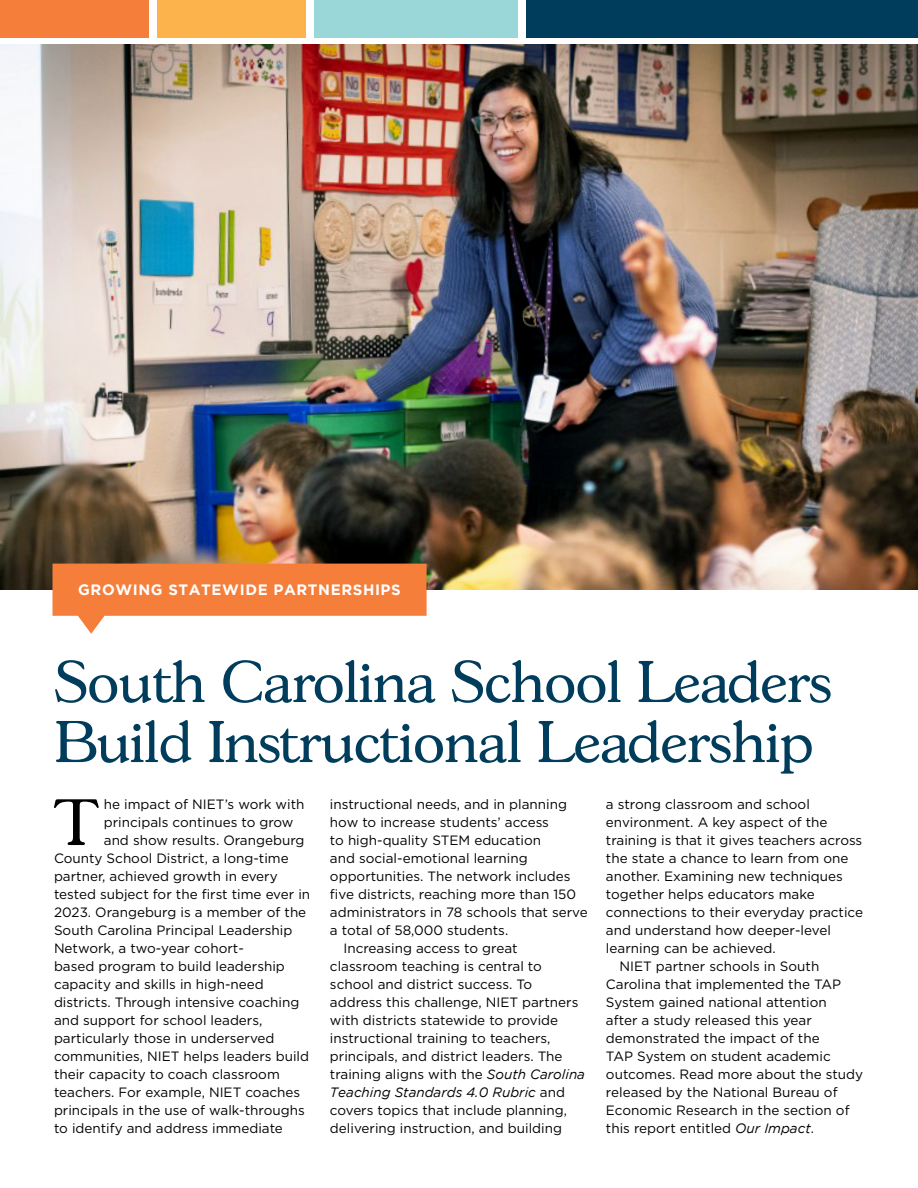
<style>
.page{position:relative;width:918px;height:1188px;background:#fff}
.page>*{position:absolute;margin:0;border:0;box-sizing:border-box;transform-origin:0 0}
.t1{font:63.45px "Gascogne";color:#000}
.t2{font:57px/60px "Gascogne";color:#003c5b}
.t3{font:700 15px "Gotham";letter-spacing:.04em;color:#fff}
.t4{font:13.5px "Gotham";color:#000}
.t5{font:italic 13.5px "Gotham";color:#000}
.s1{font-style:italic}
.s2{font-style:normal}
</style>
<div class="page">
<img style="left:0;top:45px;width:918px;height:545px">
<svg style="left:53px;top:564px;width:374px;height:70px"></svg>
<div style="left:527px;top:0;width:391px;height:37px;background:#003c5b"></div>
<div style="left:315px;top:0;width:203px;height:37px;background:#9ad7d8"></div>
<div style="left:157px;top:0;width:149px;height:37px;background:#fcb34c"></div>
<div style="left:0;top:0;width:149px;height:37px;background:#f57e3a"></div>
<p class="t3" style="left:78px;top:581px;width:324px">GROWING STATEWIDE PARTNERSHIPS</p>
<h2 class="t2" style="left:56px;top:652px;width:778px">South Carolina School Leaders<br>Build Instructional Leadership</h2>
<h1 class="t1" style="left:55px;top:781px;width:44px">T</h1>
<p class="t4" style="left:104px;top:796px;width:202px">he impact of NIET’s work with</p>
<p class="t4" style="left:606px;top:795px;width:205px">a strong classroom and school</p>
<p class="t4" style="left:606px;top:813px;width:223px">environment. A key aspect of the</p>
<p class="t4" style="left:606px;top:831px;width:258px">training is that it gives teachers across</p>
<p class="t4" style="left:606px;top:849px;width:244px">the state a chance to learn from one</p>
<p class="t4" style="left:606px;top:867px;width:238px">another. Examining new techniques</p>
<p class="t4" style="left:606px;top:885px;width:210px">together helps educators make</p>
<p class="t4" style="left:606px;top:903px;width:259px">connections to their everyday practice</p>
<p class="t4" style="left:606px;top:921px;width:226px">and understand how deeper-level</p>
<p class="t4" style="left:606px;top:939px;width:171px">learning can be achieved.</p>
<p class="t4" style="left:619px;top:957px;width:201px">NIET partner schools in South</p>
<p class="t4" style="left:606px;top:975px;width:237px">Carolina that implemented the TAP</p>
<p class="t4" style="left:606px;top:993px;width:222px">System gained national attention</p>
<p class="t4" style="left:606px;top:1011px;width:207px">after a study released this year</p>
<p class="t4" style="left:606px;top:1029px;width:215px">demonstrated the impact of the</p>
<p class="t4" style="left:606px;top:1047px;width:226px">TAP System on student academic</p>
<p class="t4" style="left:606px;top:1065px;width:259px">outcomes. Read more about the study</p>
<p class="t4" style="left:606px;top:1083px;width:233px">released by the National Bureau of</p>
<p class="t4" style="left:606px;top:1101px;width:245px">Economic Research in the section of</p>
<p class="t4" style="left:606px;top:1119px;width:210px">this report entitled <span class="s1">Our Impact</span>.</p>
<p class="t4" style="left:330px;top:796px;width:239px">instructional needs, and in planning</p>
<p class="t4" style="left:330px;top:814px;width:221px">how to increase students’ access</p>
<p class="t4" style="left:330px;top:832px;width:213px">to high-quality STEM education</p>
<p class="t4" style="left:330px;top:850px;width:199px">and social-emotional learning</p>
<p class="t4" style="left:330px;top:868px;width:242px">opportunities. The network includes</p>
<p class="t4" style="left:330px;top:886px;width:248px">five districts, reaching more than 150</p>
<p class="t4" style="left:330px;top:904px;width:259px">administrators in 78 schools that serve</p>
<p class="t4" style="left:330px;top:922px;width:180px">a total of 58,000 students.</p>
<p class="t4" style="left:343px;top:939px;width:176px">Increasing access to great</p>
<p class="t4" style="left:330px;top:957px;width:213px">classroom teaching is central to</p>
<p class="t4" style="left:330px;top:975px;width:204px">school and district success. To</p>
<p class="t4" style="left:330px;top:993px;width:250px">address this challenge, NIET partners</p>
<p class="t4" style="left:330px;top:1011px;width:230px">with districts statewide to provide</p>
<p class="t4" style="left:330px;top:1029px;width:222px">instructional training to teachers,</p>
<p class="t4" style="left:330px;top:1047px;width:234px">principals, and district leaders. The</p>
<p class="t4" style="left:330px;top:1065px;width:257px">training aligns with the <span class="s1">South Carolina</span></p>
<p class="t5" style="left:330px;top:1085px;width:236px">Teaching Standards 4.0 Rubric <span class="s2">and</span></p>
<p class="t4" style="left:330px;top:1101px;width:239px">covers topics that include planning,</p>
<p class="t4" style="left:330px;top:1119px;width:234px">delivering instruction, and building</p>
<p class="t4" style="left:104px;top:814px;width:191px">principals continues to grow</p>
<p class="t4" style="left:104px;top:832px;width:202px">and show results. Orangeburg</p>
<p class="t4" style="left:54px;top:850px;width:236px">County School District, a long-time</p>
<p class="t4" style="left:54px;top:868px;width:225px">partner, achieved growth in every</p>
<p class="t4" style="left:54px;top:886px;width:258px">tested subject for the first time ever in</p>
<p class="t4" style="left:54px;top:904px;width:254px">2023. Orangeburg is a member of the</p>
<p class="t4" style="left:54px;top:922px;width:240px">South Carolina Principal Leadership</p>
<p class="t4" style="left:54px;top:940px;width:191px">Network, a two-year cohort-</p>
<p class="t4" style="left:54px;top:958px;width:232px">based program to build leadership</p>
<p class="t4" style="left:54px;top:976px;width:211px">capacity and skills in high-need</p>
<p class="t4" style="left:54px;top:994px;width:247px">districts. Through intensive coaching</p>
<p class="t4" style="left:54px;top:1012px;width:210px">and support for school leaders,</p>
<p class="t4" style="left:54px;top:1030px;width:222px">particularly those in underserved</p>
<p class="t4" style="left:54px;top:1048px;width:257px">communities, NIET helps leaders build</p>
<p class="t4" style="left:54px;top:1066px;width:227px">their capacity to coach classroom</p>
<p class="t4" style="left:54px;top:1084px;width:248px">teachers. For example, NIET coaches</p>
<p class="t4" style="left:54px;top:1102px;width:252px">principals in the use of walk-throughs</p>
<p class="t4" style="left:54px;top:1120px;width:230px">to identify and address immediate</p>
</div>
